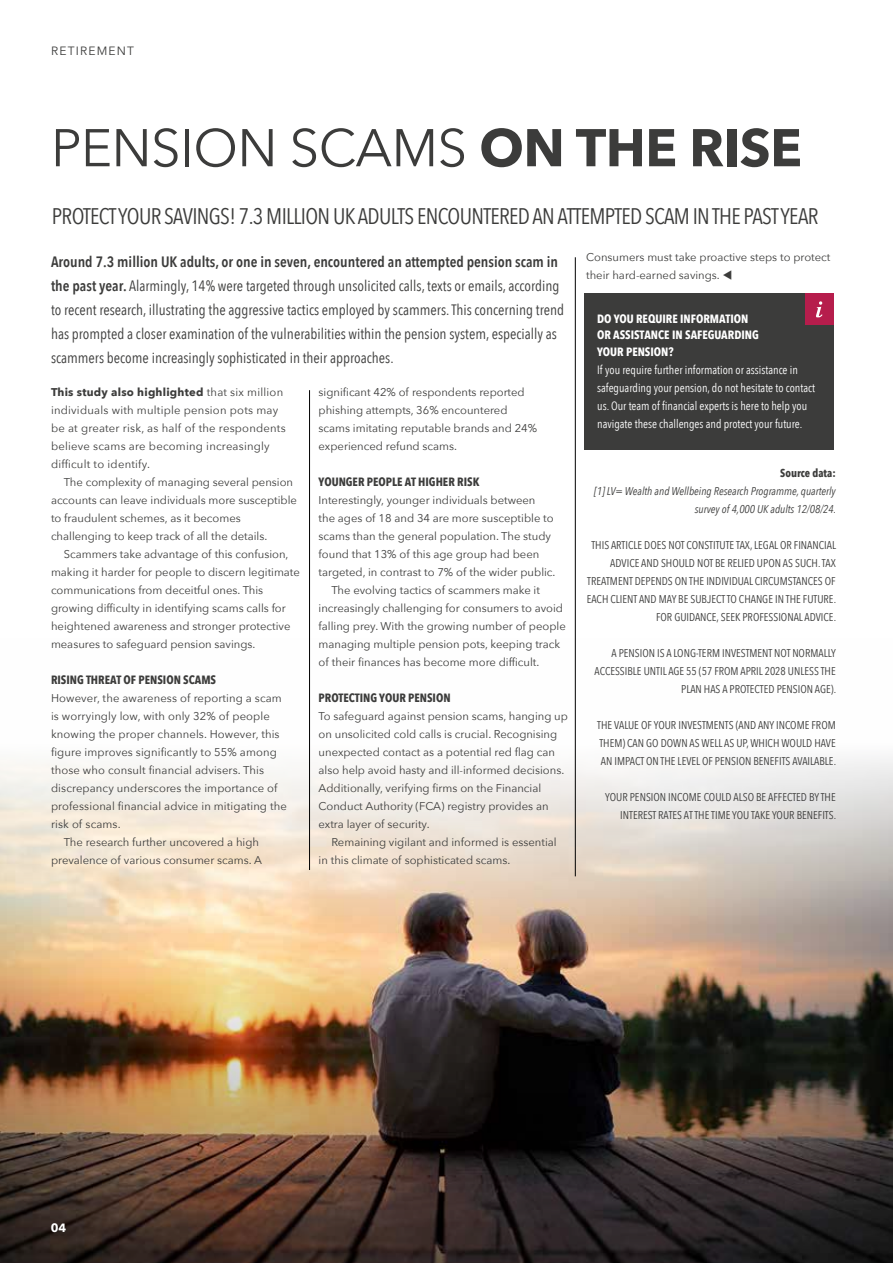
<style>
.page{position:relative;width:893px;height:1263px;background:#fff}
.page>*{position:absolute;margin:0;border:0;box-sizing:border-box;transform-origin:0 0}
.t1{font:52.5px "Avenir Next";letter-spacing:-.01em;color:#3c3c3b}
.t2{font:22.5px "Avenir Next Condensed";letter-spacing:-.03em;color:#3c3c3b}
.t3{font:15px/24px "Avenir Next Condensed";color:#3c3c3b}
.t4{font:12px/18px "Avenir Next Condensed";color:#fff}
.t5{font:700 12px "Avenir Next Condensed";color:#3c3c3b}
.t6{font:700 12px/16.5px "Avenir Next Condensed";color:#fff}
.t7{font:12px "Avenir Next";letter-spacing:.1em;color:#3c3c3b}
.t8{font:700 12px "Avenir Next";color:#fff}
.t9{font:11.25px/18px "Avenir Next";color:#3c3c3b}
.t10{font:11.25px/18px "Avenir Next Condensed";color:#3c3c3b;text-align:right}
.t11{font:11.25px/18px "Avenir Next";letter-spacing:.02em;color:#3c3c3b}
.t12{font:italic 11.25px/18px "Avenir Next Condensed";color:#3c3c3b;text-align:right}
.t13{font:700 11.25px "Avenir Next Condensed";color:#3c3c3b}
.s1{font-weight:700}
.s2{font-weight:600}
</style>
<div class="page">
<img style="left:0;top:691px;width:893px;height:256px">
<img style="left:0;top:947px;width:893px;height:316px">
<hr style="left:575px;top:257px;width:1px;height:619px;background:#000">
<hr style="left:309px;top:390px;width:1px;height:480px;background:#000">
<div style="left:584px;top:294px;width:249px;height:156px;background:#3c3c3b"></div>
<div style="left:805px;top:294px;width:28px;height:31px;background:#b61d4c"></div>
<svg style="left:816px;top:301px;width:6px;height:16px"></svg>
<p class="t7" style="left:51px;top:40px;width:85px">RETIREMENT</p>
<h1 class="t1" style="left:51px;top:104px;width:752px">PENSION SCAMS <span class="s1">ON THE RISE</span></h1>
<h2 class="t2" style="left:52px;top:197px;width:768px">PROTECT YOUR SAVINGS! 7.3 MILLION UK ADULTS ENCOUNTERED AN ATTEMPTED SCAM IN THE PAST YEAR</h2>
<p class="t3" style="left:51px;top:249px;width:515px"><span class="s2">Around 7.3 million UK adults, or one in seven, encountered an attempted pension scam in the past year.</span> Alarmingly, 14% were targeted through unsolicited calls, texts or emails, according to recent research, illustrating the aggressive tactics employed by scammers. This concerning trend has prompted a closer examination of the vulnerabilities within the pension system, especially as scammers become increasingly sophisticated in their approaches.</p>
<p class="t11" style="left:51px;top:383px;width:236px"><span class="s1">This study also highlighted</span> that six million individuals with multiple pension pots may be at greater risk, as half of the respondents believe scams are becoming increasingly difficult to identify.</p>
<p class="t9" style="left:51px;top:473px;width:247px;text-indent:13px">The complexity of managing several pension accounts can leave individuals more susceptible to fraudulent schemes, as it becomes challenging to keep track of all the details.</p>
<p class="t9" style="left:51px;top:545px;width:250px;text-indent:13px">Scammers take advantage of this confusion, making it harder for people to discern legitimate communications from deceitful ones. This growing difficulty in identifying scams calls for heightened awareness and stronger protective measures to safeguard pension savings.</p>
<p class="t5" style="left:51px;top:672px;width:167px">RISING THREAT OF PENSION SCAMS</p>
<p class="t9" style="left:51px;top:689px;width:232px">However, the awareness of reporting a scam</p>
<p class="t9" style="left:51px;top:707px;width:220px">is worryingly low, with only 32% of people</p>
<p class="t9" style="left:51px;top:725px;width:230px">knowing the proper channels. However, this</p>
<p class="t9" style="left:51px;top:743px;width:227px">figure improves significantly to 55% among</p>
<p class="t9" style="left:51px;top:761px;width:215px">those who consult financial advisers. This</p>
<p class="t9" style="left:51px;top:779px;width:228px">discrepancy underscores the importance of</p>
<p class="t9" style="left:51px;top:797px;width:237px">professional financial advice in mitigating the</p>
<p class="t9" style="left:51px;top:815px;width:71px">risk of scams.</p>
<p class="t9" style="left:64px;top:833px;width:197px">The research further uncovered a high</p>
<p class="t9" style="left:51px;top:851px;width:212px">prevalence of various consumer scams. A</p>
<p class="t9" style="left:586px;top:248px;width:246px">Consumers must take proactive steps to protect their hard-earned savings. ▼</p>
<p class="t6" style="left:597px;top:310px;width:163px">DO YOU REQUIRE INFORMATION<br>OR ASSISTANCE IN SAFEGUARDING<br>YOUR PENSION?</p>
<p class="t4" style="left:597px;top:360px;width:219px">If you require further information or assistance in safeguarding your pension, do not hesitate to contact us. Our team of financial experts is here to help you navigate these challenges and protect your future.</p>
<p class="t9" style="left:319px;top:383px;width:220px">significant 42% of respondents reported phishing attempts, 36% encountered scams imitating reputable brands and 24% experienced refund scams.</p>
<p class="t5" style="left:319px;top:474px;width:162px">YOUNGER PEOPLE AT HIGHER RISK</p>
<p class="t9" style="left:319px;top:491px;width:218px">Interestingly, younger individuals between</p>
<p class="t9" style="left:319px;top:509px;width:237px">the ages of 18 and 34 are more susceptible to</p>
<p class="t9" style="left:319px;top:527px;width:234px">scams than the general population. The study</p>
<p class="t9" style="left:319px;top:545px;width:222px">found that 13% of this age group had been</p>
<p class="t9" style="left:319px;top:563px;width:238px">targeted, in contrast to 7% of the wider public.</p>
<p class="t9" style="left:331px;top:581px;width:210px">The evolving tactics of scammers make it</p>
<p class="t9" style="left:319px;top:599px;width:246px">increasingly challenging for consumers to avoid</p>
<p class="t9" style="left:319px;top:617px;width:249px">falling prey. With the growing number of people</p>
<p class="t9" style="left:319px;top:635px;width:243px">managing multiple pension pots, keeping track</p>
<p class="t9" style="left:319px;top:653px;width:222px">of their finances has become more difficult.</p>
<p class="t5" style="left:319px;top:690px;width:134px">PROTECTING YOUR PENSION</p>
<p class="t9" style="left:319px;top:707px;width:251px">To safeguard against pension scams, hanging up on unsolicited cold calls is crucial. Recognising unexpected contact as a potential red flag can also help avoid hasty and ill-informed decisions.<br>Additionally, verifying firms on the Financial Conduct Authority (FCA) registry provides an extra layer of security.</p>
<p class="t9" style="left:319px;top:833px;width:240px;text-indent:13px">Remaining vigilant and informed is essential in this climate of sophisticated scams.</p>
<p class="t13" style="left:780px;top:466px;width:57px">Source data:</p>
<p class="t12" style="left:594px;top:482px;width:244px">[1] LV= Wealth and Wellbeing Research Programme, quarterly survey of 4,000 UK adults 12/08/24.</p>
<p class="t10" style="left:587px;top:536px;width:251px">THIS ARTICLE DOES NOT CONSTITUTE TAX, LEGAL OR FINANCIAL ADVICE AND SHOULD NOT BE RELIED UPON AS SUCH. TAX TREATMENT DEPENDS ON THE INDIVIDUAL CIRCUMSTANCES OF EACH CLIENT AND MAY BE SUBJECT TO CHANGE IN THE FUTURE.<br>FOR GUIDANCE, SEEK PROFESSIONAL ADVICE.</p>
<p class="t10" style="left:595px;top:644px;width:243px">A PENSION IS A LONG-TERM INVESTMENT NOT NORMALLY<br>ACCESSIBLE UNTIL AGE 55 (57 FROM APRIL 2028 UNLESS THE<br>PLAN HAS A PROTECTED PENSION AGE).</p>
<p class="t10" style="left:597px;top:716px;width:240px;text-align:justify">THE VALUE OF YOUR INVESTMENTS (AND ANY INCOME FROM THEM) CAN GO DOWN AS WELL AS UP, WHICH WOULD HAVE AN IMPACT ON THE LEVEL OF PENSION BENEFITS AVAILABLE.</p>
<p class="t10" style="left:605px;top:788px;width:232px">YOUR PENSION INCOME COULD ALSO BE AFFECTED BY THE<br>INTEREST RATES AT THE TIME YOU TAKE YOUR BENEFITS.</p>
<p class="t8" style="left:51px;top:1218px;width:17px">04</p>
</div>
